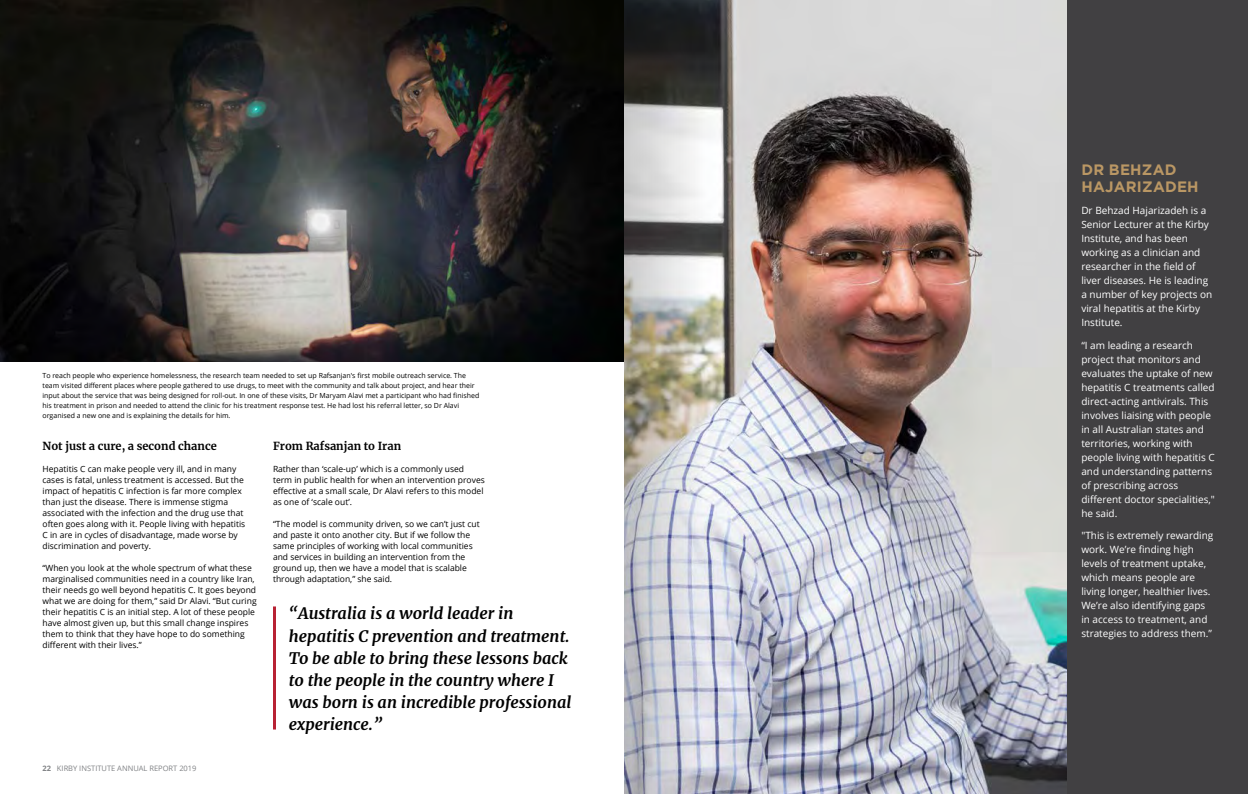
<style>
.page{position:relative;width:1248px;height:794px;background:#fff}
.page>*{position:absolute;margin:0;border:0;box-sizing:border-box;transform-origin:0 0}
.t1{font:italic 700 16px/22px "Merriweather";color:#000}
.t2{font:700 15px/17px "Gotham";letter-spacing:.015em;color:#ba9764}
.t3{font:700 11px "Merriweather";color:#000}
.t4{font:10px/14px "Open Sans";color:#fff}
.t5{font:8.5px/11px "Open Sans";color:#000}
.t6{font:7.5px "Open Sans";color:#808285}
.t7{font:7px/10px "Open Sans";color:#000}
.s1{font-weight:700}
</style>
<div class="page">
<img style="left:0;top:0;width:624px;height:362px">
<hr style="left:273px;top:606px;width:3px;height:123px;background:#b82234">
<img style="left:758px;top:0;width:309px;height:794px">
<div style="left:1067px;top:0;width:180px;height:794px;background:#414042"></div>
<img style="left:624px;top:0;width:134px;height:794px">
<p class="t7" style="left:43px;top:370px;width:438px">To reach people who experience homelessness, the research team needed to set up Rafsanjan's first mobile outreach service. The team visited different places where people gathered to use drugs, to meet with the community and talk about project, and hear their input about the service that was being designed for roll-out. In one of these visits, Dr Maryam Alavi met a participant who had finished his treatment in prison and needed to attend the clinic for his treatment response test. He had lost his referral letter, so Dr Alavi organised a new one and is explaining the details for him.</p>
<p class="t3" style="left:43px;top:438px;width:176px">Not just a cure, a second chance</p>
<p class="t5" style="left:43px;top:463px;width:204px">Hepatitis C can make people very ill, and in many cases is fatal, unless treatment is accessed. But the impact of hepatitis C infection is far more complex than just the disease. There is immense stigma associated with the infection and the drug use that often goes along with it. People living with hepatitis C in are in cycles of disadvantage, made worse by discrimination and poverty.</p>
<p class="t5" style="left:43px;top:562px;width:216px">“When you look at the whole spectrum of what these marginalised communities need in a country like Iran, their needs go well beyond hepatitis C. It goes beyond what we are doing for them,” said Dr Alavi. “But curing their hepatitis C is an initial step. A lot of these people have almost given up, but this small change inspires them to think that they have hope to do something different with their lives.”</p>
<p class="t6" style="left:43px;top:763px;width:155px"><span class="s1">22</span> KIRBY INSTITUTE ANNUAL REPORT 2019</p>
<p class="t3" style="left:273px;top:438px;width:130px">From Rafsanjan to Iran</p>
<p class="t5" style="left:273px;top:463px;width:213px">Rather than ‘scale-up’ which is a commonly used term in public health for when an intervention proves effective at a small scale, Dr Alavi refers to this model as one of ‘scale out’.</p>
<p class="t5" style="left:273px;top:518px;width:208px">“The model is community driven, so we can’t just cut and paste it onto another city. But if we follow the same principles of working with local communities and services in building an intervention from the ground up, then we have a model that is scalable through adaptation,” she said.</p>
<h1 class="t1" style="left:289px;top:602px;width:284px">“Australia is a world leader in hepatitis C prevention and treatment.<br>To be able to bring these lessons back to the people in the country where I was born is an incredible professional experience.”</h1>
<h2 class="t2" style="left:1081px;top:160px;width:119px">DR BEHZAD<br>HAJARIZADEH</h2>
<p class="t4" style="left:1081px;top:203px;width:132px">Dr Behzad Hajarizadeh is a<br>Senior Lecturer at the Kirby<br>Institute, and has been working as a clinician and researcher in the field of liver diseases. He is leading a number of key projects on viral hepatitis at the Kirby<br>Institute.</p>
<p class="t4" style="left:1081px;top:338px;width:135px">“I am leading a research project that monitors and evaluates the uptake of new hepatitis C treatments called direct-acting antivirals. This involves liaising with people in all Australian states and territories, working with people living with hepatitis C and understanding patterns of prescribing across different doctor specialities," he said.</p>
<p class="t4" style="left:1081px;top:528px;width:134px">"This is extremely rewarding work. We’re finding high levels of treatment uptake, which means people are living longer, healthier lives.<br>We’re also identifying gaps in access to treatment, and strategies to address them.”</p>
</div>
